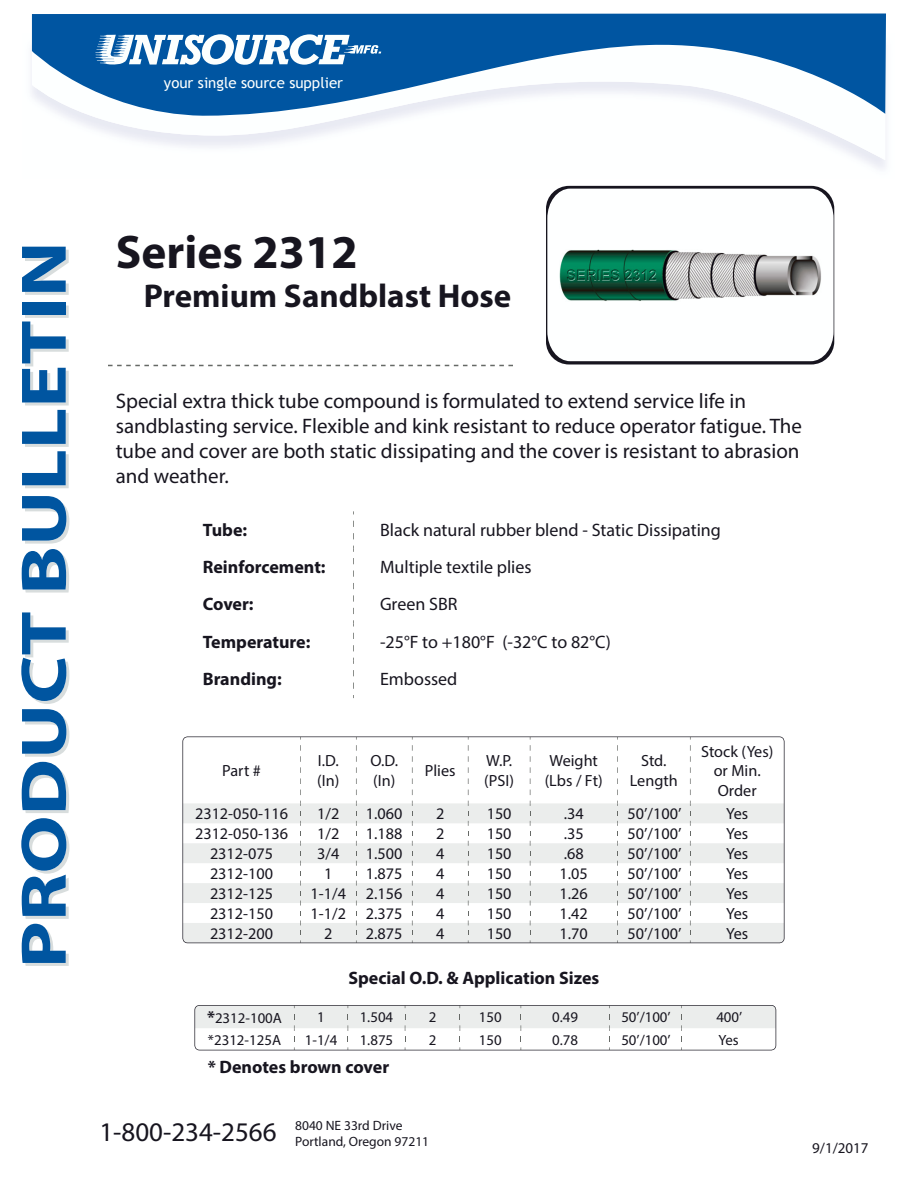
<style>
.page{position:relative;width:918px;height:1188px;background:#fff}
.page>*{position:absolute;margin:0;border:0;box-sizing:border-box;transform-origin:0 0}
.t1{font:700 47.25px "Myriad Pro";color:#17151f}
.t2{font:700 33px "Myriad Pro";color:#17151f}
.t3{font:21px/25.2px "Myriad Pro";color:#17151f}
.t4{font:18px "Myriad Pro";color:#17151f}
.t5{font:700 18px "Myriad Pro";color:#17151f}
.t6{font:16.2px/19.5px "Myriad Pro";color:#17151f}
.t7{font:15px "Trebuchet MS";color:#fcfffe}
.t8{font:15px "Myriad Pro";color:#17151f}
.t9{font:14.85px "Myriad Pro";color:#17151f}
.t10{font:13.5px/16.2px "Myriad Pro";color:#17151f}
.s1{font-weight:700;font-size:17.55px}
.s2{font-size:27px}
</style>
<div class="page">
<svg style="left:546px;top:186px;width:288px;height:178px;background:#2a2932"></svg>
<svg style="left:547px;top:189px;width:287px;height:172px"></svg>
<img style="left:559px;top:249px;width:262px;height:52px">
<svg style="left:108px;top:365px;width:405px;height:1px"></svg>
<svg style="left:182px;top:736px;width:603px;height:207px"></svg>
<svg style="left:194px;top:1005px;width:582px;height:45px"></svg>
<svg style="left:66px;top:116px;width:817px;height:44px"></svg>
<svg style="left:32px;top:14px;width:854px;height:102px;fill:#0055a1"></svg>
<svg style="left:95px;top:34px;width:286px;height:31px"></svg>
<svg style="left:21px;top:247px;width:48px;height:719px"></svg>
<p class="t7" style="left:164px;top:77px;width:181px">your single source supplier</p>
<h1 class="t1" style="left:116px;top:234px;width:243px">Series 2312</h1>
<h2 class="t2" style="left:144px;top:283px;width:369px">Premium Sandblast Hose</h2>
<p class="t3" style="left:116px;top:390px;width:688px">Special extra thick tube compound is formulated to extend service life in sandblasting service. Flexible and kink resistant to reduce operator fatigue. The tube and cover are both static dissipating and the cover is resistant to abrasion and weather.</p>
<p class="t5" style="left:203px;top:523px;width:46px">Tube:</p>
<p class="t4" style="left:380px;top:523px;width:342px">Black natural rubber blend - Static Dissipating</p>
<p class="t5" style="left:203px;top:560px;width:124px">Reinforcement:</p>
<p class="t4" style="left:380px;top:560px;width:153px">Multiple textile plies</p>
<p class="t5" style="left:203px;top:597px;width:52px">Cover:</p>
<p class="t4" style="left:380px;top:597px;width:79px">Green SBR</p>
<p class="t5" style="left:203px;top:635px;width:109px">Temperature:</p>
<p class="t4" style="left:380px;top:635px;width:233px">-25°F to +180°F (-32°C to 82°C)</p>
<p class="t5" style="left:203px;top:672px;width:80px">Branding:</p>
<p class="t4" style="left:380px;top:672px;width:79px">Embossed</p>
<p class="t6" style="left:222px;top:762px;width:40px">Part #</p>
<p class="t6" style="left:317px;top:753px;width:24px">I.D. (In)</p>
<p class="t6" style="left:370px;top:753px;width:29px">O.D. (In)</p>
<p class="t6" style="left:425px;top:762px;width:32px">Plies</p>
<p class="t6" style="left:484px;top:753px;width:31px">W.P. (PSI)</p>
<p class="t6" style="left:545px;top:753px;width:60px;text-align:center">Weight (Lbs / Ft)</p>
<p class="t6" style="left:630px;top:753px;width:49px;text-align:center">Std.<br>Length</p>
<p class="t6" style="left:701px;top:743px;width:74px;text-align:center">Stock (Yes) or Min.<br>Order</p>
<p class="t6" style="left:195px;top:806px;width:95px">2312-050-116</p>
<p class="t6" style="left:317px;top:806px;width:24px">1/2</p>
<p class="t6" style="left:366px;top:806px;width:38px">1.060</p>
<p class="t6" style="left:436px;top:806px;width:10px">2</p>
<p class="t6" style="left:487px;top:806px;width:26px">150</p>
<p class="t6" style="left:564px;top:806px;width:21px">.34</p>
<p class="t6" style="left:628px;top:806px;width:55px">50’/100’</p>
<p class="t6" style="left:726px;top:806px;width:24px">Yes</p>
<p class="t6" style="left:195px;top:825px;width:95px">2312-050-136</p>
<p class="t6" style="left:317px;top:825px;width:24px">1/2</p>
<p class="t6" style="left:366px;top:825px;width:38px">1.188</p>
<p class="t6" style="left:436px;top:825px;width:10px">2</p>
<p class="t6" style="left:487px;top:825px;width:26px">150</p>
<p class="t6" style="left:564px;top:825px;width:21px">.35</p>
<p class="t6" style="left:628px;top:825px;width:55px">50’/100’</p>
<p class="t6" style="left:726px;top:825px;width:24px">Yes</p>
<p class="t6" style="left:210px;top:845px;width:65px">2312-075</p>
<p class="t6" style="left:317px;top:845px;width:24px">3/4</p>
<p class="t6" style="left:366px;top:845px;width:38px">1.500</p>
<p class="t6" style="left:436px;top:845px;width:10px">4</p>
<p class="t6" style="left:487px;top:845px;width:26px">150</p>
<p class="t6" style="left:564px;top:845px;width:21px">.68</p>
<p class="t6" style="left:628px;top:845px;width:55px">50’/100’</p>
<p class="t6" style="left:726px;top:845px;width:24px">Yes</p>
<p class="t6" style="left:210px;top:865px;width:65px">2312-100</p>
<p class="t6" style="left:324px;top:865px;width:10px">1</p>
<p class="t6" style="left:366px;top:865px;width:38px">1.875</p>
<p class="t6" style="left:436px;top:865px;width:10px">4</p>
<p class="t6" style="left:487px;top:865px;width:26px">150</p>
<p class="t6" style="left:560px;top:865px;width:30px">1.05</p>
<p class="t6" style="left:628px;top:865px;width:55px">50’/100’</p>
<p class="t6" style="left:726px;top:865px;width:24px">Yes</p>
<p class="t6" style="left:210px;top:885px;width:65px">2312-125</p>
<p class="t6" style="left:311px;top:885px;width:93px">1-1/4 2.156</p>
<p class="t6" style="left:436px;top:885px;width:10px">4</p>
<p class="t6" style="left:487px;top:885px;width:26px">150</p>
<p class="t6" style="left:560px;top:885px;width:30px">1.26</p>
<p class="t6" style="left:628px;top:885px;width:55px">50’/100’</p>
<p class="t6" style="left:726px;top:885px;width:24px">Yes</p>
<p class="t6" style="left:210px;top:905px;width:65px">2312-150</p>
<p class="t6" style="left:311px;top:905px;width:93px">1-1/2 2.375</p>
<p class="t6" style="left:436px;top:905px;width:10px">4</p>
<p class="t6" style="left:487px;top:905px;width:26px">150</p>
<p class="t6" style="left:560px;top:905px;width:30px">1.42</p>
<p class="t6" style="left:628px;top:905px;width:55px">50’/100’</p>
<p class="t6" style="left:726px;top:905px;width:24px">Yes</p>
<p class="t6" style="left:210px;top:925px;width:65px">2312-200</p>
<p class="t6" style="left:324px;top:925px;width:10px">2</p>
<p class="t6" style="left:366px;top:925px;width:38px">2.875</p>
<p class="t6" style="left:436px;top:925px;width:10px">4</p>
<p class="t6" style="left:487px;top:925px;width:26px">150</p>
<p class="t6" style="left:560px;top:925px;width:30px">1.70</p>
<p class="t6" style="left:628px;top:925px;width:55px">50’/100’</p>
<p class="t6" style="left:726px;top:925px;width:24px">Yes</p>
<p class="t5" style="left:348px;top:971px;width:253px">Special O.D. &amp; Application Sizes</p>
<p class="t9" style="left:207px;top:1013px;width:76px"><span class="s1">*</span>2312-100A</p>
<p class="t9" style="left:317px;top:1012px;width:9px">1</p>
<p class="t9" style="left:360px;top:1012px;width:35px">1.504</p>
<p class="t9" style="left:429px;top:1012px;width:9px">2</p>
<p class="t9" style="left:479px;top:1012px;width:24px">150</p>
<p class="t9" style="left:552px;top:1012px;width:27px">0.49</p>
<p class="t9" style="left:621px;top:1012px;width:51px">50’/100’</p>
<p class="t9" style="left:716px;top:1012px;width:27px">400’</p>
<p class="t9" style="left:208px;top:1034px;width:75px">*2312-125A</p>
<p class="t9" style="left:305px;top:1034px;width:34px">1-1/4</p>
<p class="t9" style="left:360px;top:1034px;width:35px">1.875</p>
<p class="t9" style="left:429px;top:1034px;width:9px">2</p>
<p class="t9" style="left:479px;top:1034px;width:24px">150</p>
<p class="t9" style="left:552px;top:1034px;width:27px">0.78</p>
<p class="t9" style="left:621px;top:1034px;width:51px">50’/100’</p>
<p class="t9" style="left:719px;top:1034px;width:22px">Yes</p>
<p class="t5" style="left:208px;top:1060px;width:183px">* Denotes brown cover</p>
<p class="t10" style="left:295px;top:1118px;width:136px;text-indent:-196px"><span class="s2">1-800-234-2566</span> 8040 NE 33rd Drive<br>Portland, Oregon 97211</p>
<p class="t8" style="left:812px;top:1143px;width:58px">9/1/2017</p>
</div>
